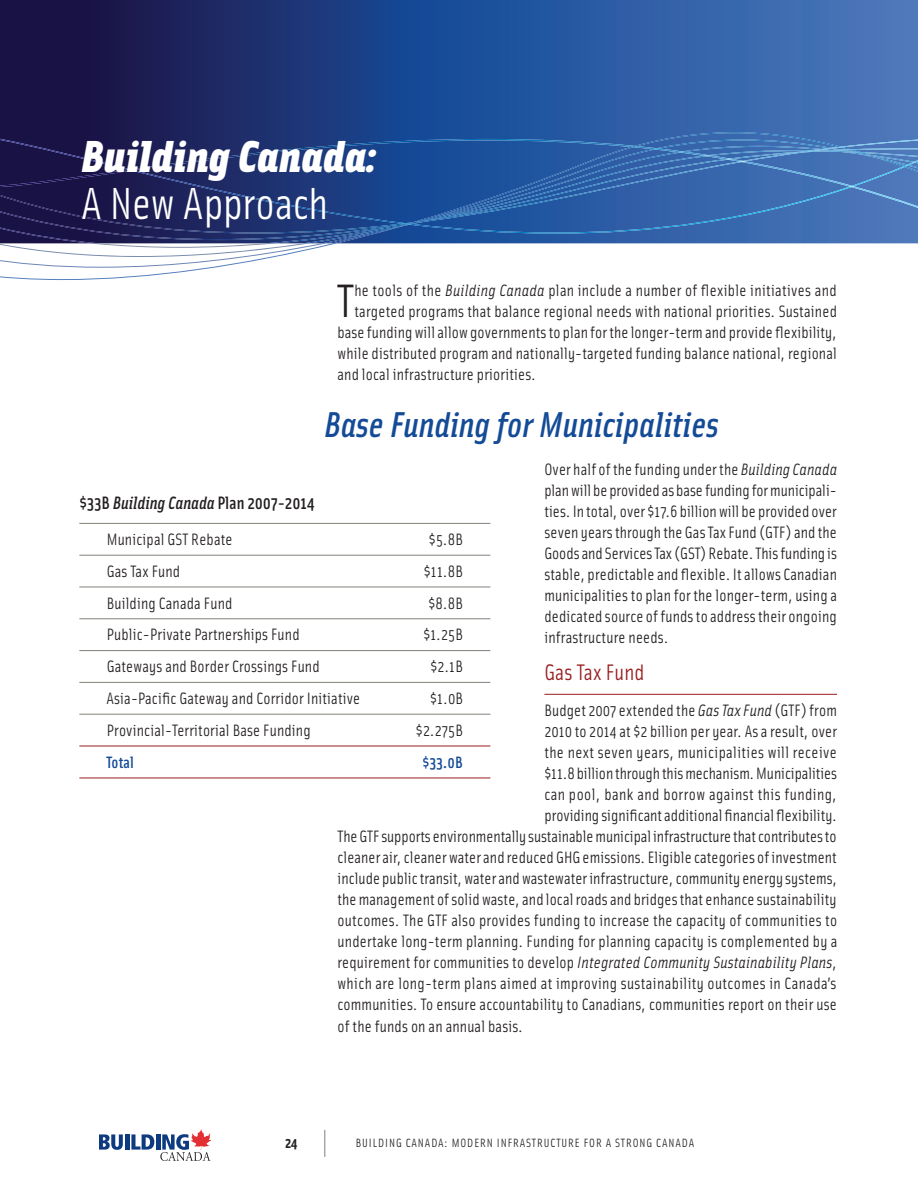
<style>
.page{position:relative;width:918px;height:1188px;background:#fff}
.page>*{position:absolute;margin:0;border:0;box-sizing:border-box;transform-origin:0 0}
.t1{font:46.95px "Solex";color:#231f20}
.t2{font:italic 900 45px "Solex";letter-spacing:.005em;color:#fff}
.t3{font:45px "Solex";color:#fff}
.t4{font:italic 36px "Solex Medium Lining";color:#144b97}
.t5{font:22.5px "Solex";color:#981e20}
.t6{font:500 18px "Solex";color:#231f20}
.t7{font:16.5px/21px "Solex";letter-spacing:.01em;color:#231f20;text-align:justify}
.t8{font:italic 16.5px "Solex";letter-spacing:.01em;color:#231f20}
.t9{font:500 16.5px "Solex";letter-spacing:.01em;color:#144b97}
.t10{font:700 15px "Solex";color:#231f20}
.t11{font:12px "Solex";letter-spacing:.075em;color:#231f20}
.s1{font-style:italic}
.s2{font-style:normal}
</style>
<div class="page">
<svg style="left:0;top:0;width:918px;height:139px;background:#274789"></svg>
<svg style="left:333px;top:132px;width:508px;height:7px;background:#2a5ba3"></svg>
<svg style="left:0;top:139px;width:918px;height:141px"></svg>
<svg style="left:324px;top:1130px;width:1px;height:27px"></svg>
<svg style="left:99px;top:1134px;width:24px;height:16px"></svg>
<hr style="left:125px;top:1134px;width:4px;height:16px;background:#0e3a80">
<svg style="left:131px;top:1134px;width:23px;height:16px"></svg>
<hr style="left:156px;top:1134px;width:4px;height:16px;background:#0e3a80">
<svg style="left:160px;top:1129px;width:51px;height:32px"></svg>
<hr style="left:544px;top:694px;width:293px;height:1px;background:#981e20">
<hr style="left:79px;top:523px;width:411px;height:1px;background:#818178">
<hr style="left:79px;top:555px;width:411px;height:1px;background:#818178">
<hr style="left:79px;top:587px;width:411px;height:1px;background:#818178">
<hr style="left:79px;top:618px;width:411px;height:1px;background:#818178">
<hr style="left:79px;top:650px;width:411px;height:1px;background:#818178">
<hr style="left:79px;top:682px;width:411px;height:1px;background:#818178">
<hr style="left:79px;top:714px;width:411px;height:1px;background:#818178">
<hr style="left:79px;top:746px;width:411px;height:1px;background:#981e20">
<hr style="left:79px;top:778px;width:411px;height:1px;background:#981e20">
<h2 class="t2" style="left:81px;top:125px;width:298px">Building Canada:</h2>
<h2 class="t3" style="left:81px;top:174px;width:249px">A New Approach</h2>
<h1 class="t1" style="left:337px;top:271px;width:18px">T</h1>
<p class="t7" style="left:354px;top:280px;width:484px">he tools of the <span class="s1">Building Canada</span> plan include a number of flexible initiatives and</p>
<p class="t7" style="left:354px;top:301px;width:484px">targeted programs that balance regional needs with national priorities. Sustained</p>
<p class="t7" style="left:337px;top:322px;width:501px">base funding will allow governments to plan for the longer-term and provide flexibility,</p>
<p class="t7" style="left:337px;top:343px;width:501px">while distributed program and nationally-targeted funding balance national, regional</p>
<p class="t7" style="left:337px;top:364px;width:200px">and local infrastructure priorities.</p>
<h3 class="t4" style="left:324px;top:402px;width:396px">Base Funding for Municipalities</h3>
<p class="t7" style="left:544px;top:458px;width:294px">Over half of the funding under the <span class="s1">Building Canada </span>plan will be provided as base funding for municipali&shy;ties. In total, over $17.6 billion will be provided over seven years through the Gas Tax Fund (GTF) and the Goods and Services Tax (GST) Rebate. This funding is stable, predictable and flexible. It allows Canadian municipalities to plan for the longer-term, using a dedicated source of funds to address their ongoing infrastructure needs.</p>
<h3 class="t5" style="left:544px;top:658px;width:102px">Gas Tax Fund</h3>
<p class="t7" style="left:544px;top:700px;width:294px">Budget 2007 extended the <span class="s1">Gas Tax Fund</span> (GTF) from</p>
<p class="t7" style="left:544px;top:721px;width:294px">2010 to 2014 at $2 billion per year. As a result, over</p>
<p class="t7" style="left:544px;top:742px;width:294px">the next seven years, municipalities will receive</p>
<p class="t7" style="left:544px;top:763px;width:294px">$11.8 billion through this mechanism. Municipalities</p>
<p class="t7" style="left:544px;top:784px;width:294px">can pool, bank and borrow against this funding,</p>
<p class="t7" style="left:544px;top:805px;width:294px">providing significant additional financial flexibility.</p>
<p class="t7" style="left:337px;top:826px;width:501px">The GTF supports environmentally sustainable municipal infrastructure that contributes to</p>
<p class="t7" style="left:337px;top:847px;width:501px">cleaner air, cleaner water and reduced GHG emissions. Eligible categories of investment</p>
<p class="t7" style="left:337px;top:868px;width:501px">include public transit, water and wastewater infrastructure, community energy systems,</p>
<p class="t7" style="left:337px;top:889px;width:501px">the management of solid waste, and local roads and bridges that enhance sustainability</p>
<p class="t7" style="left:337px;top:910px;width:501px">outcomes. The GTF also provides funding to increase the capacity of communities to</p>
<p class="t7" style="left:337px;top:931px;width:501px">undertake long-term planning. Funding for planning capacity is complemented by a</p>
<p class="t8" style="left:337px;top:952px;width:501px"><span class="s2">requirement for communities to develop</span> Integrated Community Sustainability Plans<span class="s2">,</span></p>
<p class="t7" style="left:337px;top:973px;width:501px">which are long-term plans aimed at improving sustainability outcomes in Canada’s</p>
<p class="t7" style="left:337px;top:994px;width:501px">communities. To ensure accountability to Canadians, communities report on their use</p>
<p class="t7" style="left:337px;top:1015px;width:187px">of the funds on an annual basis.</p>
<p class="t6" style="left:80px;top:491px;width:237px">$33B <span class="s1">Building Canada</span> Plan 2007-2014</p>
<p class="t7" style="left:107px;top:528px;width:127px">Municipal GST Rebate</p>
<p class="t7" style="left:429px;top:528px;width:35px">$5.8B</p>
<p class="t7" style="left:107px;top:560px;width:75px">Gas Tax Fund</p>
<p class="t7" style="left:424px;top:560px;width:41px">$11.8B</p>
<p class="t7" style="left:107px;top:592px;width:127px">Building Canada Fund</p>
<p class="t7" style="left:428px;top:592px;width:36px">$8.8B</p>
<p class="t7" style="left:107px;top:624px;width:194px">Public-Private Partnerships Fund</p>
<p class="t7" style="left:423px;top:624px;width:41px">$1.25B</p>
<p class="t7" style="left:107px;top:655px;width:215px">Gateways and Border Crossings Fund</p>
<p class="t7" style="left:430px;top:655px;width:34px">$2.1B</p>
<p class="t7" style="left:106px;top:687px;width:255px">Asia-Pacific Gateway and Corridor Initiative</p>
<p class="t7" style="left:430px;top:687px;width:34px">$1.0B</p>
<p class="t7" style="left:107px;top:719px;width:205px">Provincial-Territorial Base Funding</p>
<p class="t7" style="left:416px;top:719px;width:48px">$2.275B</p>
<p class="t9" style="left:107px;top:751px;width:29px">Total</p>
<p class="t9" style="left:423px;top:751px;width:42px">$33.0B</p>
<p class="t10" style="left:285px;top:1133px;width:14px">24</p>
<p class="t11" style="left:356px;top:1135px;width:340px">Bui ldi ng Canada: Modern Infrastructure for a Strong Canada</p>
</div>
